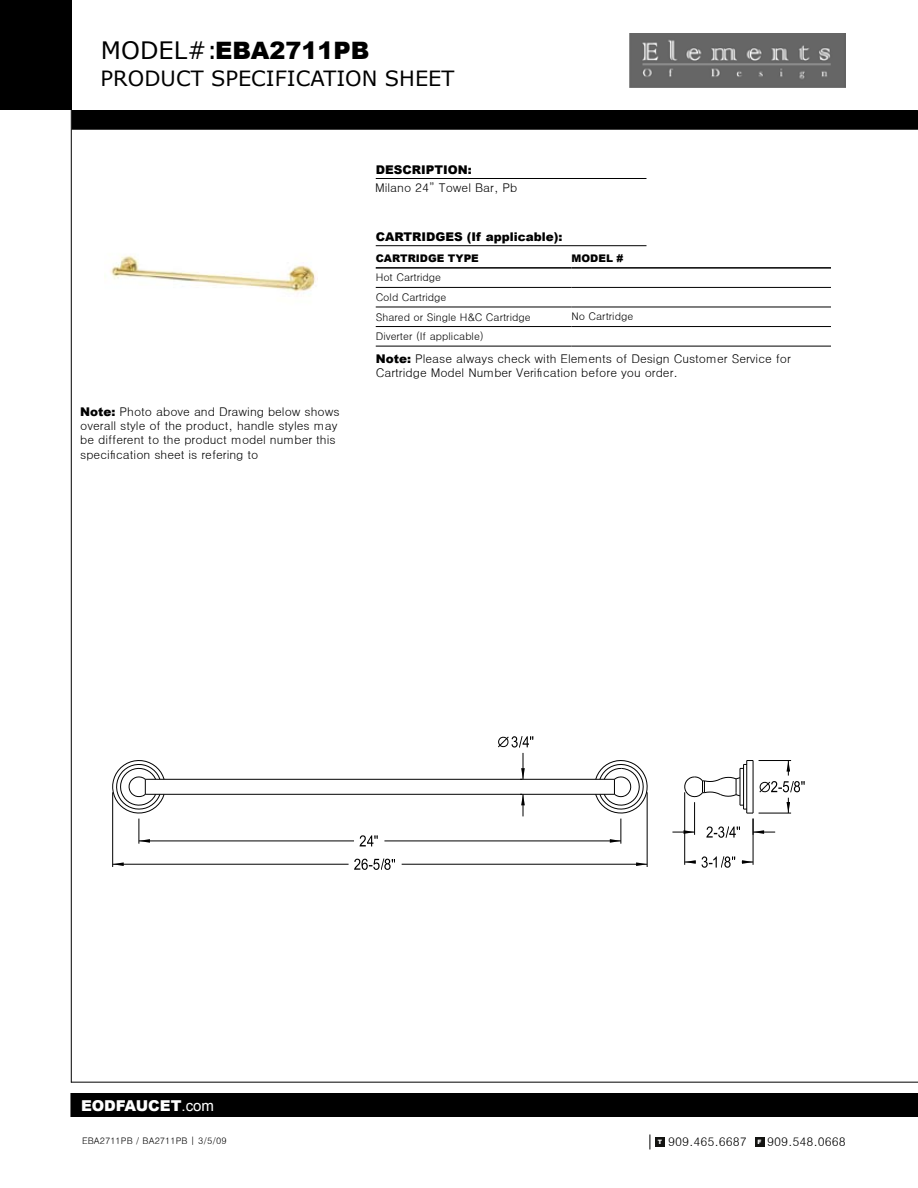
<style>
.page{position:relative;width:918px;height:1188px;background:#fff}
.page>*{position:absolute;margin:0;border:0;box-sizing:border-box;transform-origin:0 0}
.t1{font:900 24px "Arial";color:#000}
.t2{font:21px "Verdana";color:#000}
.t3{font:900 15px "Arial";color:#fff}
.t4{font:12px/14.4px "Dotum";color:#000}
.t5{font:900 12px "Arial";color:#000}
.t6{font:10.5px/19.5px "Dotum";color:#000}
.t7{font:900 10.5px "Arial";color:#000}
.t8{font:9px "Dotum";color:#000}
.t9{font:900 6px "Arial";color:#fff}
.s1{font-family:"Verdana";font-weight:400}
.s2{font-family:"Arial";font-weight:900}
.s3{font-weight:400}
</style>
<div class="page">
<svg style="left:650px;top:1134px;width:1px;height:15px"></svg>
<div style="left:655px;top:1137px;width:10px;height:9px;background:#131311"></div>
<div style="left:755px;top:1137px;width:9px;height:9px;background:#131311"></div>
<div style="left:0;top:0;width:72px;height:110px;background:#000"></div>
<hr style="left:71px;top:87px;width:1px;height:996px;background:#000">
<div style="left:71px;top:1094px;width:846px;height:22px;background:#000"></div>
<div style="left:70px;top:1093px;width:848px;height:24px;border:2px solid #000"></div>
<hr style="left:71px;top:1082px;width:847px;height:1px;background:#000">
<img style="left:630px;top:33px;width:216px;height:54px">
<div style="left:72px;top:111px;width:845px;height:18px;background:#000"></div>
<div style="left:72px;top:110px;width:846px;height:20px;border:2px solid #000"></div>
<hr style="left:376px;top:178px;width:270px;height:1px;background:#000">
<hr style="left:376px;top:245px;width:270px;height:1px;background:#000">
<hr style="left:376px;top:267px;width:196px;height:2px;background:#000">
<hr style="left:572px;top:267px;width:259px;height:2px;background:#000">
<hr style="left:376px;top:287px;width:196px;height:1px;background:#000">
<hr style="left:572px;top:287px;width:259px;height:1px;background:#000">
<hr style="left:376px;top:307px;width:196px;height:1px;background:#000">
<hr style="left:572px;top:307px;width:259px;height:1px;background:#000">
<hr style="left:376px;top:326px;width:196px;height:1px;background:#000">
<hr style="left:572px;top:326px;width:259px;height:1px;background:#000">
<hr style="left:376px;top:346px;width:196px;height:1px;background:#000">
<hr style="left:572px;top:346px;width:259px;height:1px;background:#000">
<img style="left:110px;top:255px;width:208px;height:37px">
<svg style="left:521px;top:795px;width:4px;height:21px"></svg>
<svg style="left:498px;top:736px;width:35px;height:43px"></svg>
<hr style="left:145px;top:794px;width:469px;height:1px;background:#000">
<hr style="left:145px;top:779px;width:469px;height:1px;background:#000">
<svg style="left:360px;top:835px;width:18px;height:11px"></svg>
<hr style="left:139px;top:841px;width:215px;height:1px;background:#000">
<svg style="left:112px;top:760px;width:53px;height:84px"></svg>
<hr style="left:384px;top:841px;width:237px;height:1px;background:#000">
<svg style="left:595px;top:760px;width:53px;height:84px"></svg>
<hr style="left:753px;top:819px;width:1px;height:46px;background:#000">
<hr style="left:684px;top:792px;width:1px;height:73px;background:#000">
<svg style="left:742px;top:860px;width:11px;height:4px"></svg>
<svg style="left:685px;top:856px;width:50px;height:12px"></svg>
<svg style="left:354px;top:859px;width:41px;height:11px"></svg>
<hr style="left:647px;top:792px;width:1px;height:75px;background:#000">
<hr style="left:112px;top:792px;width:1px;height:75px;background:#000">
<hr style="left:402px;top:864px;width:245px;height:1px;background:#000">
<svg style="left:636px;top:862px;width:11px;height:4px"></svg>
<hr style="left:113px;top:864px;width:236px;height:1px;background:#000">
<svg style="left:113px;top:862px;width:11px;height:4px"></svg>
<svg style="left:672px;top:760px;width:133px;height:78px"></svg>
<p class="t1" style="left:101px;top:33px;width:270px"><span class="s1">MODEL#:</span>EBA2711PB</p>
<p class="t2" style="left:101px;top:65px;width:355px">PRODUCT SPECIFICATION SHEET</p>
<p class="t5" style="left:376px;top:161px;width:97px">DESCRIPTION:</p>
<p class="t4" style="left:375px;top:181px;width:144px">Milano 24” Towel Bar, Pb</p>
<p class="t4" style="left:80px;top:404px;width:261px"><span class="s2">Note:</span> Photo above and Drawing below shows overall style of the product, handle styles may be different to the product model number this specification sheet is refering to</p>
<p class="t5" style="left:376px;top:228px;width:188px">CARTRIDGES (If applicable):</p>
<p class="t7" style="left:376px;top:250px;width:105px">CARTRIDGE TYPE</p>
<p class="t7" style="left:572px;top:250px;width:53px">MODEL #</p>
<p class="t6" style="left:376px;top:268px;width:156px">Hot Cartridge<br>Cold Cartridge<br>Shared or Single H&amp;C Cartridge<br>Diverter (If applicable)</p>
<p class="t4" style="left:376px;top:351px;width:417px"><span class="s2">Note:</span> Please always check with Elements of Design Customer Service for<br>Cartridge Model Number Verification before you order.</p>
<p class="t6" style="left:572px;top:306px;width:63px">No Cartridge</p>
<p class="t3" style="left:81px;top:1095px;width:135px">EODFAUCET<span class="s3">.com</span></p>
<p class="t8" style="left:82px;top:1136px;width:146px">EBA2711PB / BA2711PB | 3/5/09</p>
<p class="t4" style="left:658px;top:1134px;width:91px"><sup>T</sup> 909.465.6687</p>
<p class="t4" style="left:767px;top:1134px;width:80px">909.548.0668</p>
<p class="t9" style="left:758px;top:1137px;width:6px">F</p>
</div>
